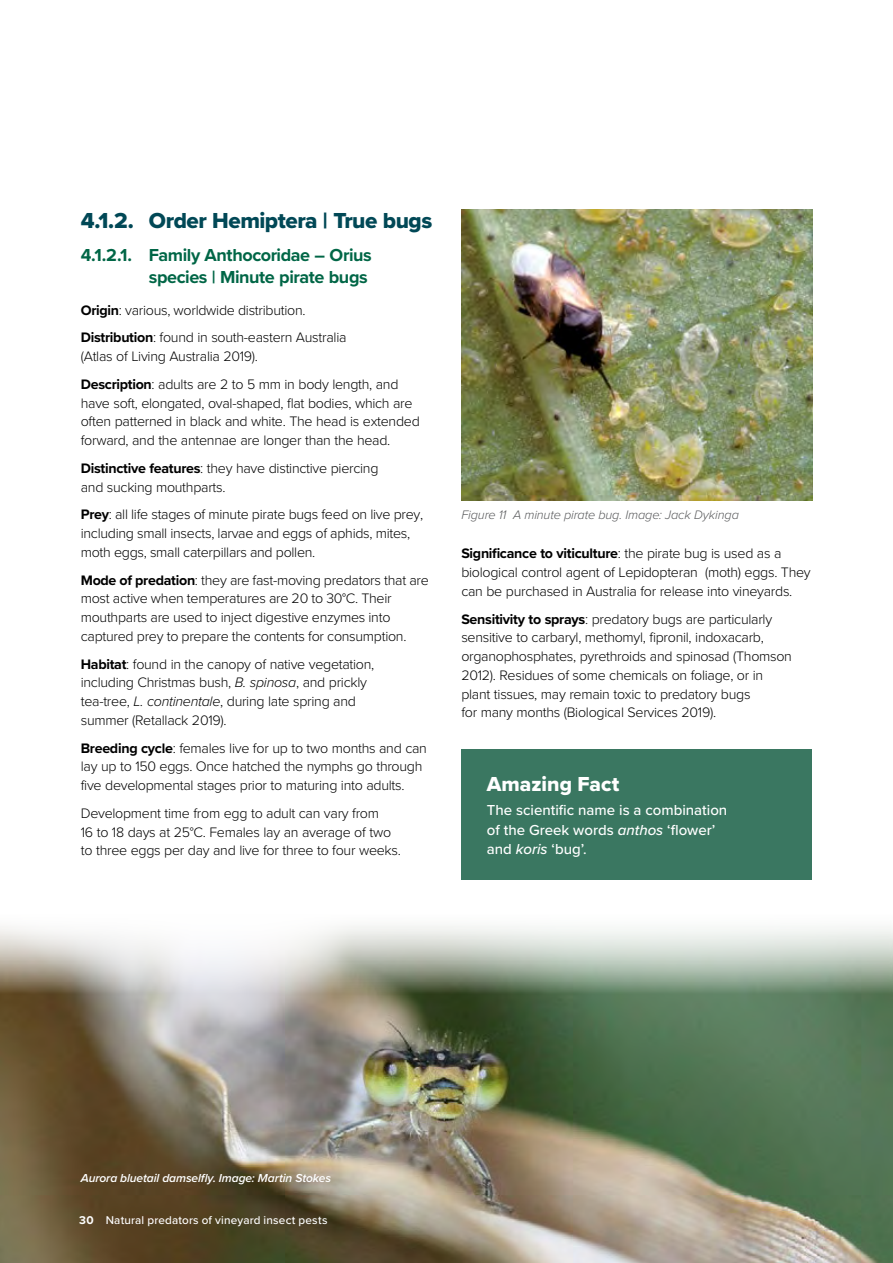
<style>
.page{position:relative;width:893px;height:1263px;background:#fff}
.page>*{position:absolute;margin:0;border:0;box-sizing:border-box;transform-origin:0 0}
.t1{font:22.5px "Proxima Nova Extrabld";letter-spacing:-.02em;color:#014856}
.t2{font:21px "Proxima Nova Extrabld";color:#fff}
.t3{font:700 18px/21.8px "Proxima Nova";letter-spacing:-.025em;color:#006646;text-align:right}
.t4{font:500 15px/19.5px "Proxima Nova";color:#fff}
.t5{font:300 14.25px/18.8px "Proxima Nova";letter-spacing:-.02em;color:#000}
.t6{font:italic 300 12.75px "Proxima Nova";letter-spacing:-.01em;color:#58595b}
.t7{font:italic 600 12px "Proxima Nova";letter-spacing:-.005em;color:#fff}
.t8{font:500 11.7px "Proxima Nova";letter-spacing:.015em;color:#fff}
.s1{font-weight:700}
.s2{font-style:italic}
</style>
<div class="page">
<div style="left:461px;top:749px;width:351px;height:130px;background:#3a7761"></div>
<img style="left:0;top:926px;width:893px;height:337px">
<img style="left:461px;top:209px;width:351px;height:291px">
<h1 class="t1" style="left:81px;top:203px;width:353px">4.1.2. Order Hemiptera | True bugs</h1>
<p class="t3" style="left:81px;top:244px;width:292px">4.1.2.1. Family Anthocoridae – Orius species | Minute pirate bugs</p>
<p class="t5" style="left:81px;top:295px;width:267px;line-height:27.8px"><span class="s1">Origin</span>: various, worldwide distribution.<br><span class="s1">Distribution</span>: found in south-eastern Australia</p>
<p class="t5" style="left:81px;top:342px;width:319px;line-height:27.8px">(Atlas of Living Australia 2019).<br><span class="s1">Description</span>: adults are 2 to 5 mm in body length, and</p>
<p class="t5" style="left:81px;top:393px;width:341px">have soft, elongated, oval-shaped, flat bodies, which are often patterned in black and white. The head is extended forward, and the antennae are longer than the head.</p>
<p class="t5" style="left:81px;top:458px;width:299px"><span class="s1">Distinctive features</span>: they have distinctive piercing and sucking mouthparts.</p>
<p class="t5" style="left:81px;top:504px;width:344px"><span class="s1">Prey</span>: all life stages of minute pirate bugs feed on live prey, including small insects, larvae and eggs of aphids, mites, moth eggs, small caterpillars and pollen.</p>
<p class="t5" style="left:81px;top:570px;width:350px"><span class="s1">Mode of predation</span>: they are fast-moving predators that are most active when temperatures are 20 to 30°C. Their mouthparts are used to inject digestive enzymes into captured prey to prepare the contents for consumption.</p>
<p class="t5" style="left:81px;top:654px;width:295px"><span class="s1">Habitat</span>: found in the canopy of native vegetation, including Christmas bush, <span class="s2">B. spinosa</span>, and prickly tea-tree, <span class="s2">L. continentale</span>, during late spring and summer (Retallack 2019).</p>
<p class="t5" style="left:81px;top:738px;width:348px"><span class="s1">Breeding cycle</span>: females live for up to two months and can lay up to 150 eggs. Once hatched the nymphs go through five developmental stages prior to maturing into adults.</p>
<p class="t5" style="left:81px;top:803px;width:322px">Development time from egg to adult can vary from<br>16 to 18 days at 25°C. Females lay an average of two to three eggs per day and live for three to four weeks.</p>
<p class="t6" style="left:461px;top:505px;width:279px">Figure 11 A minute pirate bug. Image: Jack Dykinga</p>
<p class="t5" style="left:461px;top:543px;width:351px"><span class="s1">Significance to viticulture</span>: the pirate bug is used as a biological control agent of Lepidopteran (moth) eggs. They can be purchased in Australia for release into vineyards.</p>
<p class="t5" style="left:461px;top:609px;width:332px"><span class="s1">Sensitivity to sprays</span>: predatory bugs are particularly sensitive to carbaryl, methomyl, fipronil, indoxacarb, organophosphates, pyrethroids and spinosad (Thomson 2012). Residues of some chemicals on foliage, or in plant tissues, may remain toxic to predatory bugs<br>for many months (Biological Services 2019).</p>
<h2 class="t2" style="left:487px;top:768px;width:134px">Amazing Fact</h2>
<p class="t4" style="left:487px;top:800px;width:242px">The scientific name is a combination of the Greek words <span class="s2">anthos</span> ‘flower’ and <span class="s2">koris</span> ‘bug’.</p>
<p class="t7" style="left:81px;top:1169px;width:252px">Aurora bluetail damselfly. Image: Martin Stokes</p>
<p class="t8" style="left:79px;top:1211px;width:250px"><span class="s1">30</span> Natural predators of vineyard insect pests</p>
</div>
